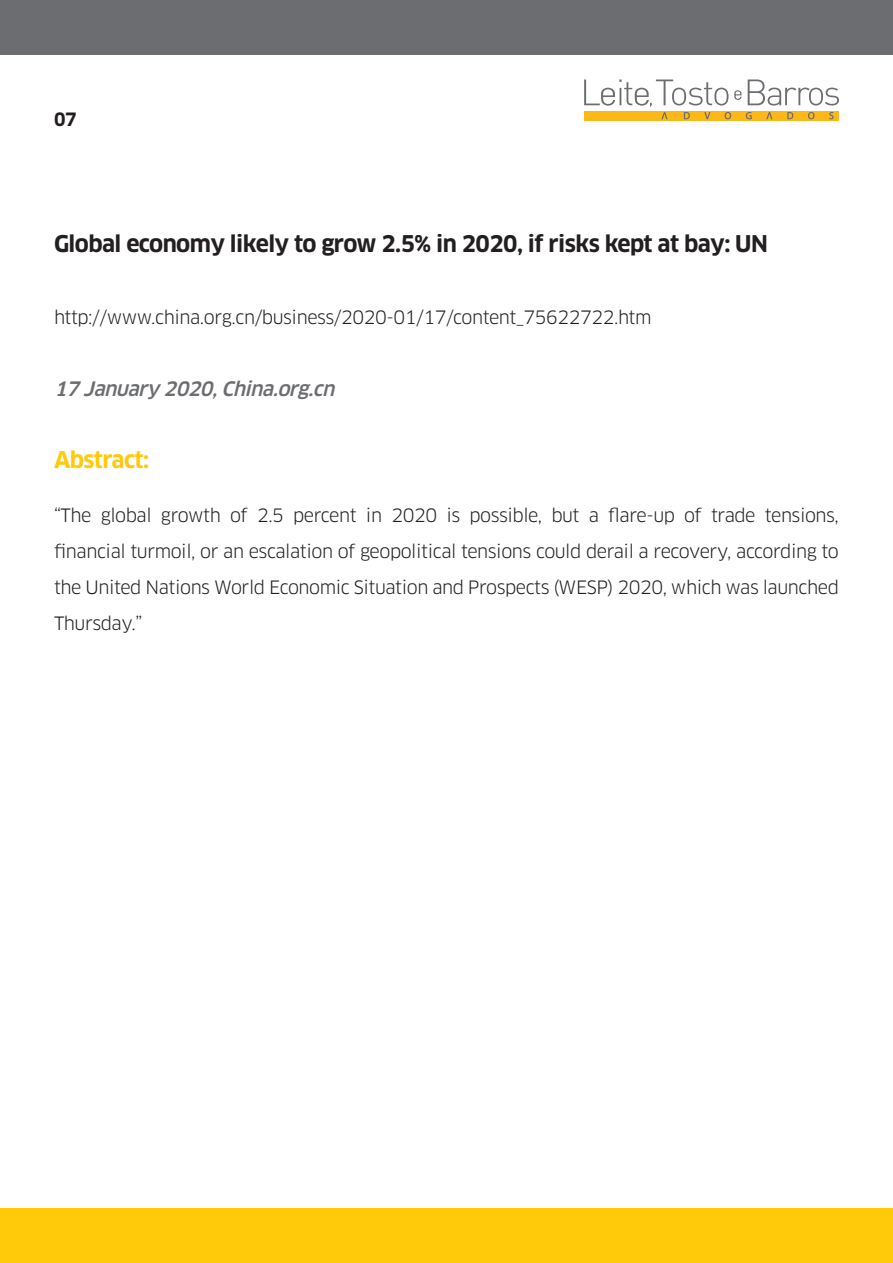
<style>
.page{position:relative;width:893px;height:1263px;background:#fff}
.page>*{position:absolute;margin:0;border:0;box-sizing:border-box;transform-origin:0 0}
.t1{font:700 22.5px "Clan OT";letter-spacing:-.025em;color:#231f20}
.t2{font:700 22.5px "Clan OT";letter-spacing:-.025em;color:#feca0a}
.t3{font:italic 500 19.5px "Clan OT";color:#6c6d70}
.t4{font:18px/36px "Clan OT";letter-spacing:-.025em;color:#231f20;text-align:justify}
.t5{font:700 18px "Clan OT";color:#231f20}
</style>
<div class="page">
<div style="left:0;top:1209px;width:893px;height:54px;background:#feca0a"></div>
<div style="left:0;top:0;width:893px;height:54px;background:#6c6d70"></div>
<div style="left:584px;top:111px;width:255px;height:10px;background:#fcb818"></div>
<svg style="left:584px;top:80px;width:255px;height:39px"></svg>
<p class="t5" style="left:54px;top:109px;width:24px">07</p>
<p class="t1" style="left:54px;top:231px;width:715px">Global economy likely to grow 2.5% in 2020, if risks kept at bay: UN</p>
<p class="t4" style="left:54px;top:299px;width:599px">http://www.china.org.cn/business/2020-01/17/content_75622722.htm</p>
<p class="t3" style="left:54px;top:377px;width:287px">17 January 2020,China.org.cn</p>
<p class="t2" style="left:54px;top:447px;width:97px">Abstract:</p>
<p class="t4" style="left:54px;top:497px;width:786px">“The global growth of 2.5 percent in 2020 is possible, but a flare-up of trade tensions, financial turmoil, or an escalation of geopolitical tensions could derail a recovery, according to the United Nations World Economic Situation and Prospects (WESP) 2020, which was launched Thursday.”</p>
</div>
